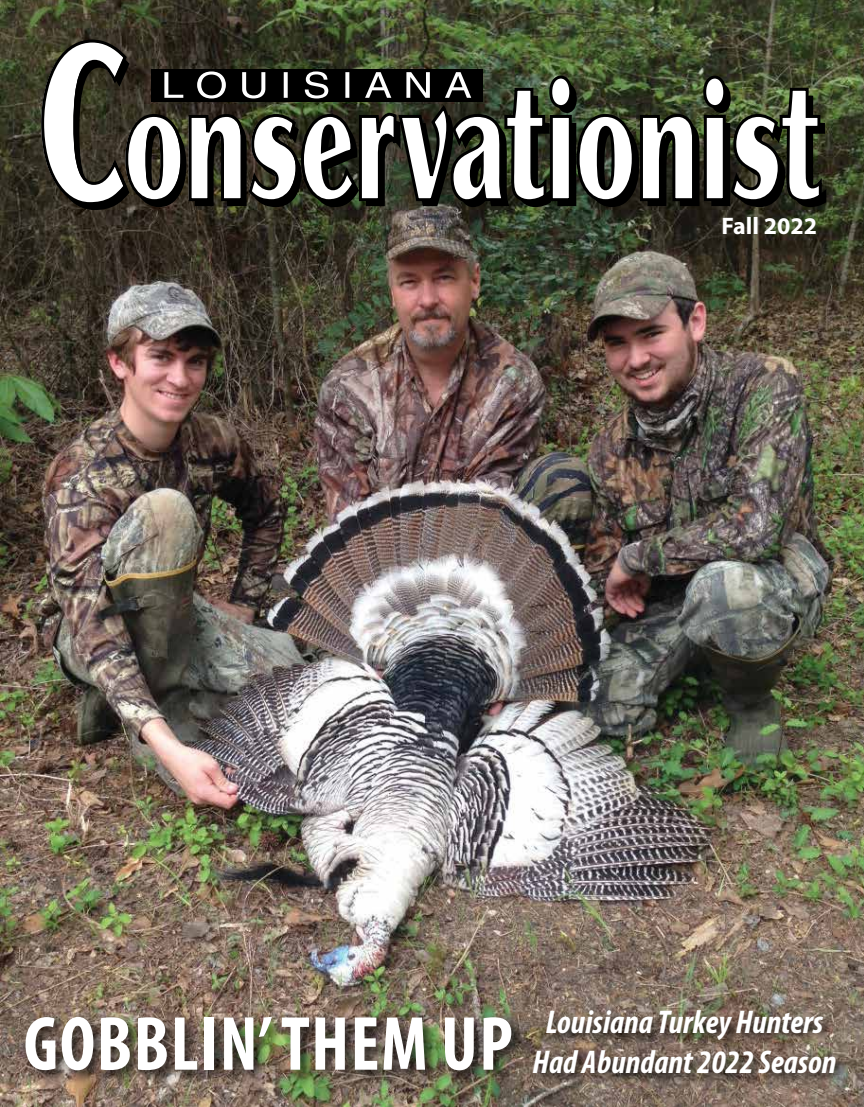
<style>
.page{position:relative;width:864px;height:1107px;background:#fff}
.page>*{position:absolute;margin:0;border:0;box-sizing:border-box;transform-origin:0 0}
.t1{font:700 condensed 77.4px "Myriad Pro";letter-spacing:.02em;color:#fff;scale:.95 1}
.t2{font:italic 700 condensed 33px "Myriad Pro";color:#fff}
.t3{font:700 24px "Myriad Pro";color:#fff}
</style>
<div class="page">
<img style="left:0;top:0;width:864px;height:1107px">
<svg style="left:40px;top:38px;width:786px;height:172px"></svg>
<div style="left:530px;top:1008px;width:318px;height:78px;background:#000;opacity:.75"></div>
<div style="left:21px;top:1013px;width:506px;height:73px;background:#000;opacity:.75"></div>
<p class="t3" style="left:721px;top:210px;width:97px">Fall 2022</p>
<h1 class="t1" style="left:24px;top:996px;width:516px">GOBBLIN’ THEM UP</h1>
<p class="t2" style="left:546px;top:1002px;width:279px">Louisiana Turkey Hunters</p>
<p class="t2" style="left:533px;top:1041px;width:305px">Had Abundant 2022 Season</p>
</div>
